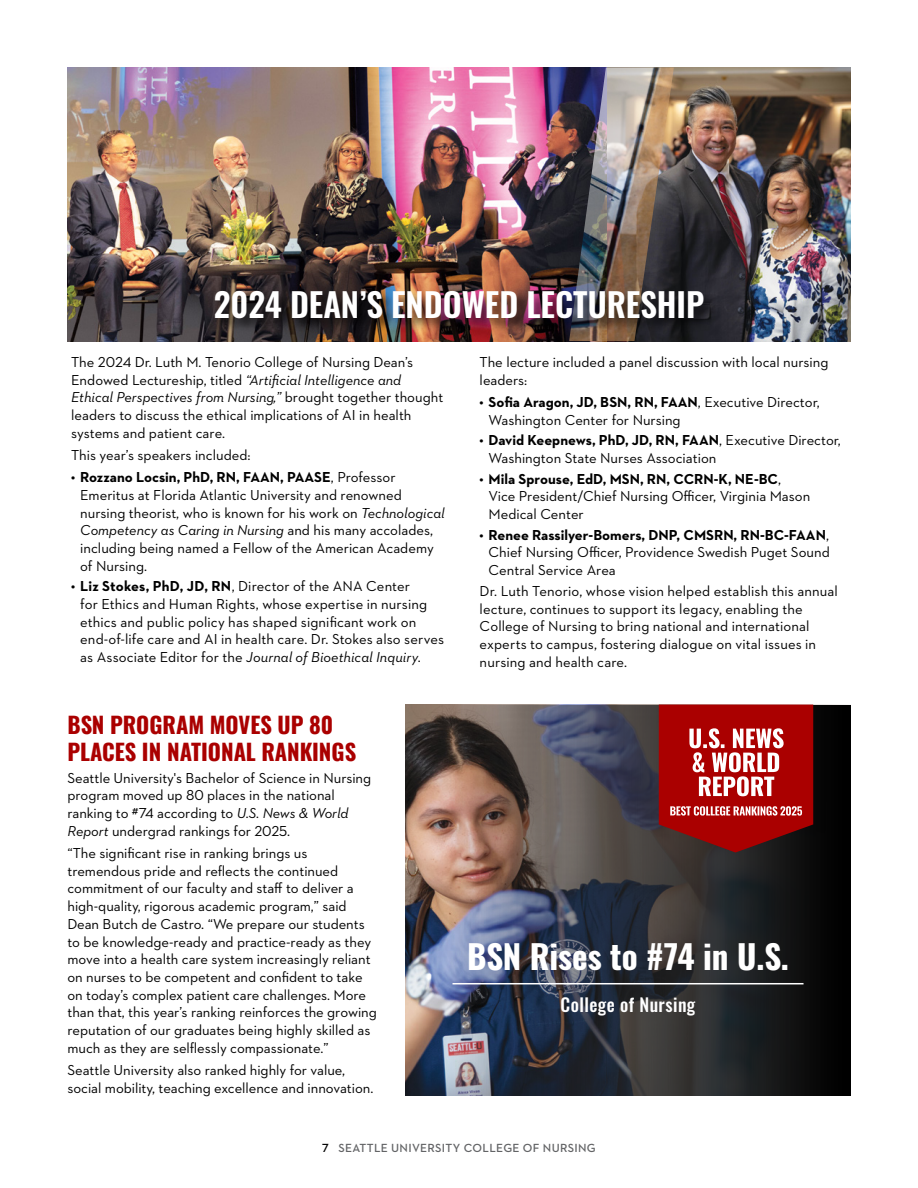
<style>
.page{position:relative;width:918px;height:1188px;background:#fff}
.page>*{position:absolute;margin:0;border:0;box-sizing:border-box;transform-origin:0 0}
.Head_Medium_Oswald{font:600 33px "Oswald";color:#fff}
.Head_Large_Oswald{font:700 33px "Oswald";color:#fff}
.Head_Small_red{font:700 22.5px/27px "Oswald";color:#a00}
.Head_Large_Oswald-2{font:500 18px "Oswald";letter-spacing:.025em;color:#fff}
.Body{font:14.7px/17.7px "Neutraface 2 Text";letter-spacing:-.005em;color:#000}
.Body_bullets{font:14.7px/17.7px "Neutraface 2 Text";color:#000}
.t1{font:600 12px "Neutraface 2 Text";letter-spacing:.025em;color:#636466}
.s1{font-style:italic}
.s2{font-weight:700}
.s3{color:#000}
</style>
<div class="page">
<img style="left:68px;top:68px;width:782px;height:273px">
<img style="left:406px;top:705px;width:43px;height:391px">
<img style="left:569px;top:68px;width:105px;height:273px">
<img style="left:449px;top:705px;width:401px;height:391px">
<hr style="left:453px;top:983px;width:351px;height:1px;background:#fff">
<svg style="left:659px;top:705px;width:154px;height:148px;background:#aa2a2a"></svg>
<div style="left:214px;top:290px;width:504px;height:43px;background:#000;opacity:.65"></div>
<p class="Head_Medium_Oswald" style="left:214px;top:276px;width:492px">2024 DEAN’S ENDOWED LECTURESHIP</p>
<p class="Body" style="left:71px;top:353px;width:374px">The 2024 Dr. Luth M. Tenorio College of Nursing Dean’s Endowed Lectureship, titled <span class="s1">“Artificial Intelligence and Ethical Perspectives from Nursing,”</span> brought together thought leaders to discuss the ethical implications of AI in health systems and patient care.</p>
<p class="Body" style="left:71px;top:446px;width:181px">This year’s speakers included:</p>
<p class="Body_bullets" style="left:80px;top:468px;width:366px;text-indent:-9px"><span class="s2">• Rozzano Locsin, PhD, RN, FAAN, PAASE</span>, Professor Emeritus at Florida Atlantic University and renowned nursing theorist, who is known for his work on <span class="s1">Technological Competency as Caring in Nursing</span> and his many accolades, including being named a Fellow of the American Academy of Nursing.</p>
<p class="Body_bullets" style="left:80px;top:577px;width:365px;text-indent:-9px"><span class="s2">• Liz Stokes, PhD, JD, RN</span>, Director of the ANA Center<br>for Ethics and Human Rights, whose expertise in nursing ethics and public policy has shaped significant work on end-of-life care and AI in health care. Dr. Stokes also serves as Associate Editor for the <span class="s1">Journal of Bioethical Inquiry</span>.</p>
<p class="Head_Small_red" style="left:68px;top:709px;width:290px">BSN PROGRAM MOVES UP 80<br>PLACES IN NATIONAL RANKINGS</p>
<p class="Body" style="left:68px;top:769px;width:305px">Seattle University's Bachelor of Science in Nursing program moved up 80 places in the national ranking to #74 according to <span class="s1">U.S. News &amp; World Report</span> undergrad rankings for 2025.</p>
<p class="Body" style="left:68px;top:844px;width:311px">“The significant rise in ranking brings us tremendous pride and reflects the continued commitment of our faculty and staff to deliver a high-quality, rigorous academic program,” said Dean Butch de Castro. “We prepare our students to be knowledge-ready and practice-ready as they move into a health care system increasingly reliant on nurses to be competent and confident to take on today’s complex patient care challenges. More than that, this year’s ranking reinforces the growing reputation of our graduates being highly skilled as much as they are selflessly compassionate.”</p>
<p class="Body" style="left:68px;top:1061px;width:307px">Seattle University also ranked highly for value, social mobility, teaching excellence and innovation.</p>
<p class="Body" style="left:480px;top:353px;width:350px">The lecture included a panel discussion with local nursing leaders:</p>
<p class="Body" style="left:489px;top:393px;width:333px;text-indent:-9px"><span class="s2">• Sofia Aragon, JD, BSN, RN, FAAN</span>, Executive Director,<br>Washington Center for Nursing</p>
<p class="Body" style="left:489px;top:431px;width:354px;text-indent:-9px"><span class="s2">• David Keepnews, PhD, JD, RN, FAAN</span>, Executive Director,<br>Washington State Nurses Association</p>
<p class="Body" style="left:489px;top:470px;width:323px;text-indent:-9px"><span class="s2">• Mila Sprouse, EdD, MSN, RN, CCRN-K, NE-BC</span>,<br>Vice President/Chief Nursing Officer, Virginia Mason<br>Medical Center</p>
<p class="Body" style="left:489px;top:526px;width:343px;text-align:justify;text-indent:-9px"><span class="s2">• Renee Rassilyer-Bomers, DNP, CMSRN, RN-BC-FAAN</span>, Chief Nursing Officer, Providence Swedish Puget Sound Central Service Area</p>
<p class="Body" style="left:480px;top:582px;width:360px">Dr. Luth Tenorio, whose vision helped establish this annual lecture, continues to support its legacy, enabling the College of Nursing to bring national and international experts to campus, fostering dialogue on vital issues in nursing and health care.</p>
<p class="Head_Large_Oswald" style="left:467px;top:927px;width:323px">BSN Rises to #74 in U.S.</p>
<p class="Head_Large_Oswald-2" style="left:561px;top:989px;width:136px">College of Nursing</p>
<p class="t1" style="left:322px;top:1141px;width:275px"><span class="s3">7</span> SEATTLE UNIVERSITY COLLEGE OF NURSING</p>
</div>
